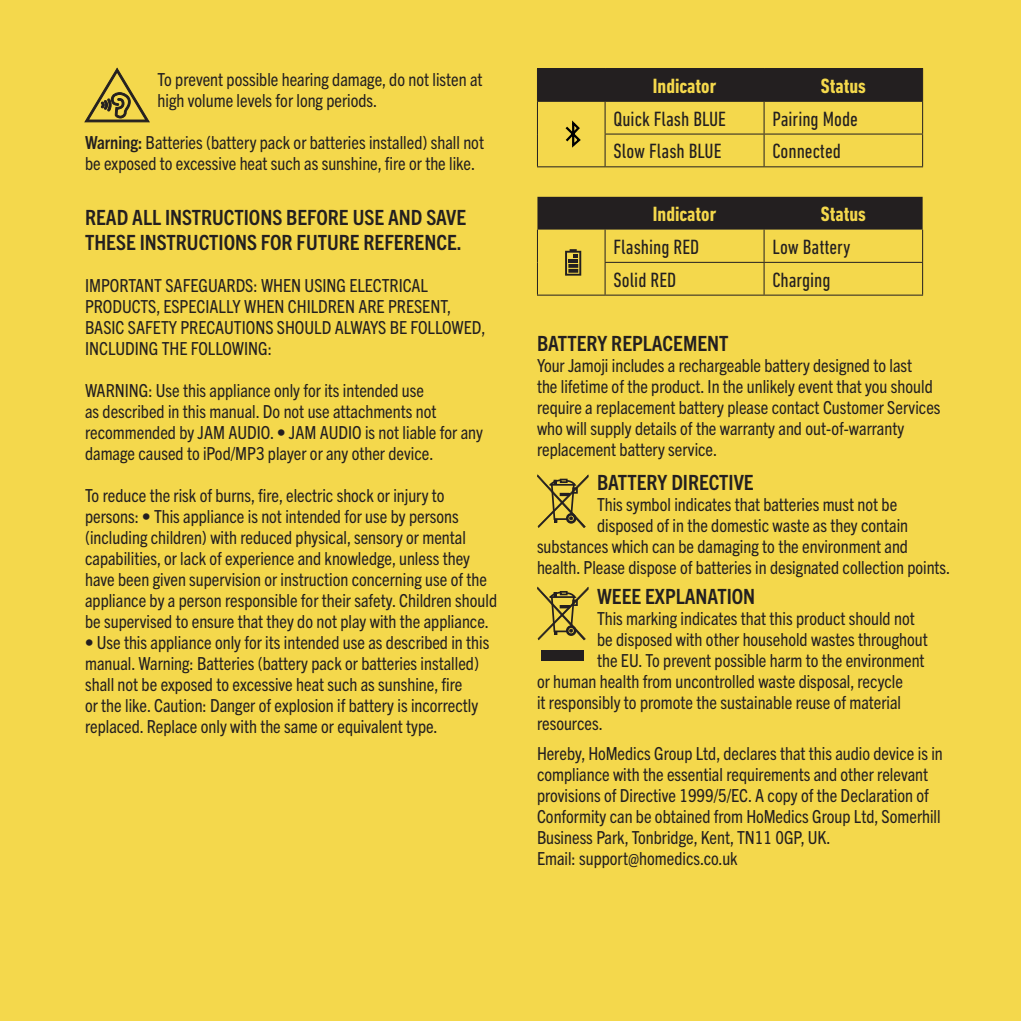
<style>
.page{position:relative;width:1021px;height:1021px;background:#fff}
.page>*{position:absolute;margin:0;border:0;box-sizing:border-box;transform-origin:0 0}
.t1{font:700 condensed 21px/25.2px "Trade Gothic Next LT Pro";color:#231f20}
.t2{font:condensed 21px "DIN Next LT Pro";color:#231f20}
.t3{font:700 condensed 21px "DIN Next LT Pro";color:#f4d84c}
.Standard_Copy{font:condensed 18px/21px "Trade Gothic Next LT Pro";color:#231f20}
.s1{font-weight:700}
</style>
<div class="page">
<div style="left:0;top:0;width:1020px;height:1020px;background:#f4d84c"></div>
<svg style="left:84px;top:67px;width:66px;height:56px"></svg>
<div style="left:538px;top:69px;width:384px;height:32px;background:#231f20"></div>
<hr style="left:537px;top:68px;width:68px;height:1px;background:#231f20">
<hr style="left:537px;top:69px;width:1px;height:32px;background:#231f20">
<hr style="left:605px;top:68px;width:159px;height:1px;background:#231f20">
<hr style="left:604px;top:69px;width:1px;height:32px;background:#231f20">
<hr style="left:764px;top:68px;width:159px;height:1px;background:#231f20">
<hr style="left:763px;top:69px;width:1px;height:32px;background:#231f20">
<hr style="left:922px;top:69px;width:1px;height:32px;background:#231f20">
<hr style="left:537px;top:101px;width:68px;height:1px;background:#231f20">
<hr style="left:537px;top:102px;width:1px;height:32px;background:#231f20">
<hr style="left:537px;top:134px;width:1px;height:32px;background:#231f20">
<hr style="left:537px;top:166px;width:68px;height:1px;background:#231f20">
<hr style="left:605px;top:101px;width:159px;height:1px;background:#231f20">
<hr style="left:604px;top:102px;width:1px;height:32px;background:#231f20">
<hr style="left:764px;top:101px;width:159px;height:1px;background:#231f20">
<hr style="left:763px;top:102px;width:1px;height:32px;background:#231f20">
<hr style="left:922px;top:102px;width:1px;height:32px;background:#231f20">
<hr style="left:604px;top:133px;width:160px;height:2px;background:#231f20">
<hr style="left:604px;top:134px;width:1px;height:32px;background:#231f20">
<hr style="left:764px;top:133px;width:159px;height:2px;background:#231f20">
<hr style="left:763px;top:134px;width:1px;height:32px;background:#231f20">
<hr style="left:922px;top:134px;width:1px;height:32px;background:#231f20">
<hr style="left:605px;top:166px;width:159px;height:1px;background:#231f20">
<hr style="left:764px;top:166px;width:159px;height:1px;background:#231f20">
<svg style="left:565px;top:120px;width:16px;height:28px"></svg>
<div style="left:537px;top:197px;width:385px;height:32px;background:#231f20"></div>
<hr style="left:537px;top:229px;width:1px;height:33px;background:#231f20">
<hr style="left:537px;top:262px;width:1px;height:33px;background:#231f20">
<hr style="left:537px;top:294px;width:68px;height:1px;background:#231f20">
<hr style="left:604px;top:229px;width:1px;height:33px;background:#231f20">
<hr style="left:763px;top:229px;width:1px;height:33px;background:#231f20">
<hr style="left:922px;top:229px;width:1px;height:33px;background:#231f20">
<hr style="left:604px;top:262px;width:160px;height:1px;background:#231f20">
<hr style="left:604px;top:263px;width:1px;height:32px;background:#231f20">
<hr style="left:764px;top:262px;width:159px;height:1px;background:#231f20">
<hr style="left:763px;top:263px;width:1px;height:32px;background:#231f20">
<hr style="left:922px;top:263px;width:1px;height:32px;background:#231f20">
<hr style="left:605px;top:294px;width:159px;height:1px;background:#231f20">
<hr style="left:764px;top:294px;width:159px;height:1px;background:#231f20">
<svg style="left:565px;top:249px;width:16px;height:26px"></svg>
<svg style="left:537px;top:474px;width:51px;height:54px"></svg>
<svg style="left:537px;top:586px;width:51px;height:54px"></svg>
<div style="left:541px;top:650px;width:42px;height:11px;background:#231f20"></div>
<p class="Standard_Copy" style="left:158px;top:68px;width:326px">To prevent possible hearing damage, do not listen at high volume levels for long periods.</p>
<p class="Standard_Copy" style="left:85px;top:131px;width:400px"><span class="s1">Warning:</span> Batteries (battery pack or batteries installed) shall not be exposed to excessive heat such as sunshine, fire or the like.</p>
<p class="t1" style="left:85px;top:203px;width:382px">READ ALL INSTRUCTIONS BEFORE USE AND SAVE<br>THESE INSTRUCTIONS FOR FUTURE REFERENCE.</p>
<p class="Standard_Copy" style="left:85px;top:274px;width:402px">IMPORTANT SAFEGUARDS: WHEN USING ELECTRICAL PRODUCTS, ESPECIALLY WHEN CHILDREN ARE PRESENT, BASIC SAFETY PRECAUTIONS SHOULD ALWAYS BE FOLLOWED, INCLUDING THE FOLLOWING:</p>
<p class="Standard_Copy" style="left:85px;top:379px;width:399px">WARNING: Use this appliance only for its intended use<br>as described in this manual. Do not use attachments not recommended by JAM AUDIO. • JAM AUDIO is not liable for any damage caused to iPod/MP3 player or any other device.</p>
<p class="Standard_Copy" style="left:85px;top:484px;width:413px">To reduce the risk of burns, fire, electric shock or injury to persons: • This appliance is not intended for use by persons (including children) with reduced physical, sensory or mental capabilities, or lack of experience and knowledge, unless they have been given supervision or instruction concerning use of the appliance by a person responsible for their safety. Children should be supervised to ensure that they do not play with the appliance.</p>
<p class="Standard_Copy" style="left:85px;top:631px;width:406px">• Use this appliance only for its intended use as described in this manual. Warning: Batteries (battery pack or batteries installed) shall not be exposed to excessive heat such as sunshine, fire<br>or the like. Caution: Danger of explosion if battery is incorrectly replaced. Replace only with the same or equivalent type.</p>
<p class="t3" style="left:653px;top:74px;width:65px">Indicator</p>
<p class="t3" style="left:820px;top:74px;width:47px">Status</p>
<p class="t2" style="left:613px;top:107px;width:114px">Quick Flash BLUE</p>
<p class="t2" style="left:772px;top:107px;width:87px">Pairing Mode</p>
<p class="t2" style="left:613px;top:139px;width:109px">Slow Flash BLUE</p>
<p class="t2" style="left:772px;top:139px;width:70px">Connected</p>
<p class="t3" style="left:653px;top:202px;width:65px">Indicator</p>
<p class="t3" style="left:820px;top:202px;width:47px">Status</p>
<p class="t2" style="left:613px;top:235px;width:87px">Flashing RED</p>
<p class="t2" style="left:772px;top:235px;width:79px">Low Battery</p>
<p class="t2" style="left:613px;top:268px;width:64px">Solid RED</p>
<p class="t2" style="left:772px;top:268px;width:59px">Charging</p>
<p class="t1" style="left:537px;top:329px;width:193px">BATTERY REPLACEMENT</p>
<p class="Standard_Copy" style="left:537px;top:354px;width:405px">Your Jamoji includes a rechargeable battery designed to last<br>the lifetime of the product. In the unlikely event that you should require a replacement battery please contact Customer Services who will supply details of the warranty and out-of-warranty replacement battery service.</p>
<p class="t1" style="left:597px;top:468px;width:158px">BATTERY DIRECTIVE</p>
<p class="Standard_Copy" style="left:597px;top:492px;width:301px">This symbol indicates that batteries must not be</p>
<p class="Standard_Copy" style="left:597px;top:513px;width:312px">disposed of in the domestic waste as they contain</p>
<p class="Standard_Copy" style="left:537px;top:534px;width:372px">substances which can be damaging to the environment and</p>
<p class="Standard_Copy" style="left:537px;top:555px;width:415px">health. Please dispose of batteries in designated collection points.</p>
<p class="t1" style="left:597px;top:582px;width:160px">WEEE EXPLANATION</p>
<p class="Standard_Copy" style="left:597px;top:606px;width:319px">This marking indicates that this product should not</p>
<p class="Standard_Copy" style="left:597px;top:627px;width:332px">be disposed with other household wastes throughout</p>
<p class="Standard_Copy" style="left:597px;top:648px;width:329px">the EU. To prevent possible harm to the environment</p>
<p class="Standard_Copy" style="left:537px;top:669px;width:367px">or human health from uncontrolled waste disposal, recycle</p>
<p class="Standard_Copy" style="left:537px;top:690px;width:365px">it responsibly to promote the sustainable reuse of material</p>
<p class="Standard_Copy" style="left:537px;top:711px;width:67px">resources.</p>
<p class="Standard_Copy" style="left:537px;top:741px;width:407px">Hereby, HoMedics Group Ltd, declares that this audio device is in compliance with the essential requirements and other relevant provisions of Directive 1999/5/EC. A copy of the Declaration of Conformity can be obtained from HoMedics Group Ltd, Somerhill Business Park, Tonbridge, Kent, TN11 0GP, UK.</p>
<p class="Standard_Copy" style="left:537px;top:846px;width:202px">Email: support@homedics.co.uk</p>
</div>
